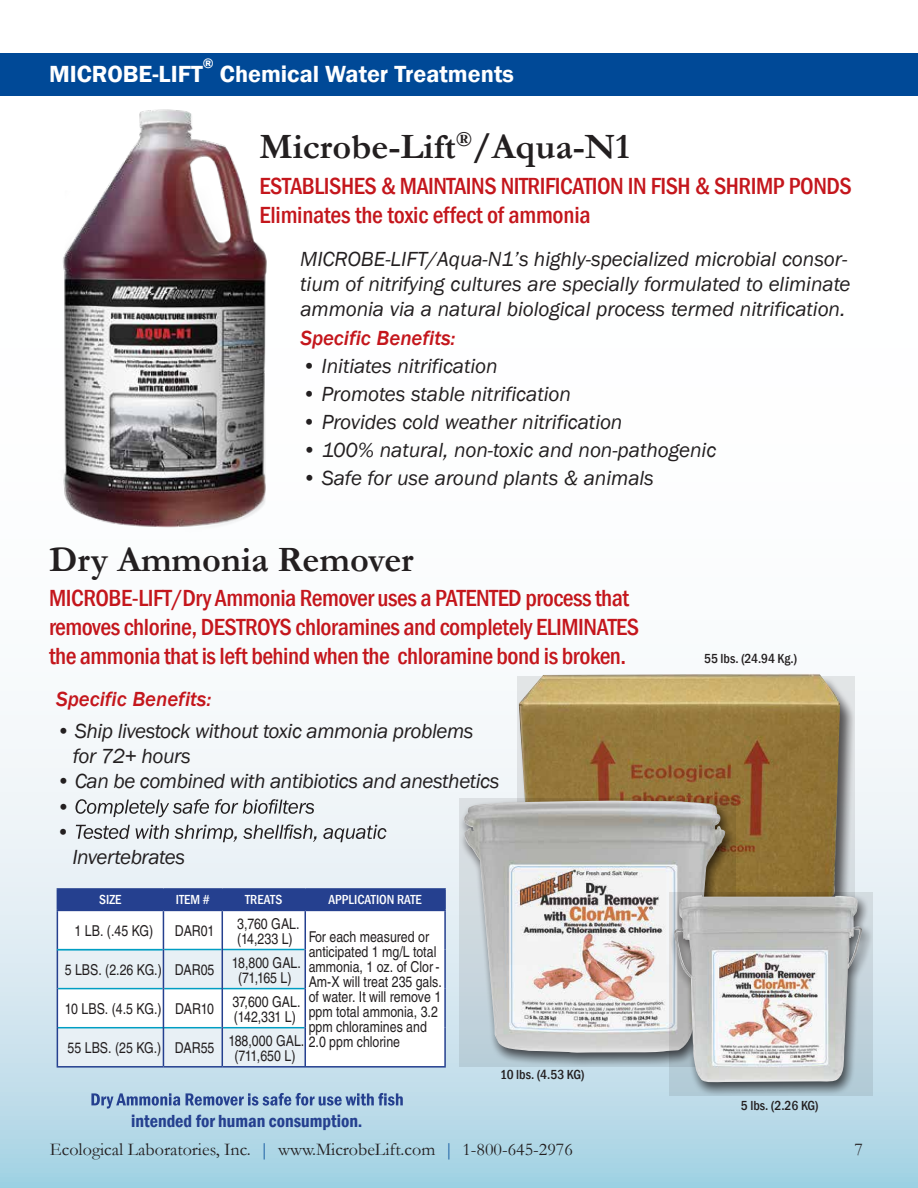
<style>
.page{position:relative;width:918px;height:1188px;background:#fff}
.page>*{position:absolute;margin:0;border:0;box-sizing:border-box;transform-origin:0 0}
.t1{font:700 36px "Garamond";color:#231f20}
.t2{font:500 condensed 24px/28.8px "Franklin Gothic";letter-spacing:-.02em;color:#c4161c}
.t3{font:600 24px "Franklin Gothic";color:#fff}
.t4{font:italic 21px/25.3px "Franklin Gothic";letter-spacing:-.005em;color:#231f20}
.t5{font:italic 500 21px "Franklin Gothic";letter-spacing:-.005em;color:#c4161c}
.t6{font:18px "Garamond";color:#231f20}
.t7{font:600 condensed 18px "Franklin Gothic";color:#25408f}
.t8{font:15px/15px "Nimbus San Con L";color:#231f20;text-align:center}
.t9{font:600 13.95px "Franklin Gothic";color:#fff}
.t10{font:500 condensed 13.5px "Franklin Gothic";color:#231f20}
.t11{font:500 condensed 13.5px "Franklin Gothic";color:#fff}
.s1{color:#004997}
</style>
<div class="page">
<svg style="left:0;top:676px;width:918px;height:511px"></svg>
<div style="left:0;top:53px;width:918px;height:43px;background:#004997"></div>
<svg style="left:58px;top:911px;width:386px;height:155px"></svg>
<svg style="left:58px;top:950px;width:247px;height:116px"></svg>
<hr style="left:164px;top:949px;width:58px;height:1px;background:#009ec3">
<hr style="left:223px;top:949px;width:82px;height:1px;background:#009ec3">
<hr style="left:58px;top:988px;width:105px;height:1px;background:#009ec3">
<hr style="left:164px;top:988px;width:141px;height:1px;background:#009ec3">
<hr style="left:57px;top:1027px;width:165px;height:1px;background:#009ec3">
<hr style="left:223px;top:1027px;width:82px;height:1px;background:#009ec3">
<hr style="left:57px;top:910px;width:106px;height:1px;background:#25408f">
<hr style="left:163px;top:910px;width:59px;height:1px;background:#25408f">
<hr style="left:222px;top:910px;width:83px;height:1px;background:#25408f">
<hr style="left:305px;top:910px;width:141px;height:1px;background:#25408f">
<hr style="left:57px;top:888px;width:106px;height:2px;background:#25408f">
<hr style="left:163px;top:888px;width:59px;height:2px;background:#25408f">
<hr style="left:222px;top:888px;width:83px;height:2px;background:#25408f">
<hr style="left:305px;top:888px;width:141px;height:2px;background:#25408f">
<div style="left:57px;top:889px;width:387px;height:21px;background:#25408f"></div>
<hr style="left:444px;top:890px;width:2px;height:20px;background:#25408f">
<hr style="left:57px;top:911px;width:1px;height:39px;background:#25408f">
<hr style="left:163px;top:911px;width:1px;height:39px;background:#25408f">
<hr style="left:222px;top:911px;width:1px;height:78px;background:#25408f">
<hr style="left:305px;top:911px;width:1px;height:39px;background:#25408f">
<hr style="left:444px;top:911px;width:2px;height:39px;background:#25408f">
<hr style="left:444px;top:950px;width:2px;height:39px;background:#25408f">
<hr style="left:444px;top:989px;width:2px;height:39px;background:#25408f">
<hr style="left:444px;top:1028px;width:2px;height:38px;background:#25408f">
<hr style="left:57px;top:950px;width:1px;height:39px;background:#25408f">
<hr style="left:163px;top:950px;width:1px;height:39px;background:#25408f">
<hr style="left:305px;top:950px;width:1px;height:39px;background:#25408f">
<hr style="left:57px;top:989px;width:1px;height:39px;background:#25408f">
<hr style="left:163px;top:989px;width:1px;height:39px;background:#25408f">
<hr style="left:222px;top:989px;width:1px;height:39px;background:#25408f">
<hr style="left:305px;top:989px;width:1px;height:39px;background:#25408f">
<hr style="left:57px;top:1028px;width:1px;height:38px;background:#25408f">
<hr style="left:163px;top:1028px;width:1px;height:38px;background:#25408f">
<hr style="left:222px;top:1028px;width:1px;height:38px;background:#25408f">
<hr style="left:305px;top:1028px;width:1px;height:38px;background:#25408f">
<hr style="left:57px;top:1066px;width:106px;height:2px;background:#25408f">
<hr style="left:163px;top:1066px;width:59px;height:2px;background:#25408f">
<hr style="left:222px;top:1066px;width:224px;height:2px;background:#25408f">
<svg style="left:517px;top:677px;width:337px;height:216px;background:#b3b6b9"></svg>
<img style="left:519px;top:673px;width:321px;height:220px">
<svg style="left:459px;top:798px;width:277px;height:268px;background:#908e81"></svg>
<img style="left:459px;top:801px;width:266px;height:252px">
<svg style="left:669px;top:893px;width:204px;height:203px;background:#aab8bd"></svg>
<img style="left:674px;top:895px;width:188px;height:188px">
<svg style="left:91px;top:1093px;width:312px;height:16px;background:#8ba8cb"></svg>
<svg style="left:75px;top:799px;width:239px;height:18px"></svg>
<svg style="left:76px;top:824px;width:311px;height:18px;background:#c0c4c7"></svg>
<hr style="left:57px;top:949px;width:106px;height:2px;background:#009ec3">
<img style="left:63px;top:109px;width:204px;height:419px">
<p class="t9" style="left:203px;top:55px;width:12px">®</p>
<p class="t3" style="left:220px;top:59px;width:296px">Chemical Water Treatments</p>
<p class="t3" style="left:49px;top:59px;width:155px">MICROBE-LIFT</p>
<h1 class="t1" style="left:260px;top:122px;width:372px">Microbe-Lift<sup>®</sup>/Aqua-N1</h1>
<p class="t2" style="left:260px;top:171px;width:594px">ESTABLISHES &amp; MAINTAINS NITRIFICATION IN FISH &amp; SHRIMP PONDS<br>Eliminates the toxic effect of ammonia</p>
<p class="t4" style="left:300px;top:246px;width:552px">MICROBE-LIFT/Aqua-N1’s highly-specialized microbial consor&shy;tium of nitrifying cultures are specially formulated to eliminate ammonia via a natural biological process termed nitrification.</p>
<p class="t5" style="left:300px;top:325px;width:157px">Specific Benefits:</p>
<p class="t4" style="left:302px;top:354px;width:197px">• Initiates nitrification</p>
<p class="t4" style="left:302px;top:382px;width:271px">• Promotes stable nitrification</p>
<p class="t4" style="left:302px;top:410px;width:322px">• Provides cold weather nitrification</p>
<p class="t4" style="left:302px;top:438px;width:416px">• 100% natural, non-toxic and non-pathogenic</p>
<p class="t4" style="left:302px;top:466px;width:353px">• Safe for use around plants &amp; animals</p>
<h1 class="t1" style="left:49px;top:535px;width:366px">Dry Ammonia Remover</h1>
<p class="t2" style="left:49px;top:584px;width:592px">MICROBE-LIFT/Dry Ammonia Remover uses a PATENTED process that removes chlorine, DESTROYS chloramines and completely ELIMINATES the ammonia that is left behind when the chloramine bond is broken.</p>
<p class="t5" style="left:56px;top:686px;width:157px">Specific Benefits:</p>
<p class="t4" style="left:73px;top:719px;width:402px;text-indent:-17px">• Ship livestock without toxic ammonia problems for 72+ hours</p>
<p class="t4" style="left:56px;top:769px;width:445px">• Can be combined with antibiotics and anesthetics</p>
<p class="t4" style="left:56px;top:794px;width:16px">•</p>
<p class="t4" style="left:56px;top:819px;width:16px">•</p>
<p class="t4" style="left:72px;top:845px;width:114px">Invertebrates</p>
<p class="t11" style="left:99px;top:891px;width:24px">SIZE</p>
<p class="t11" style="left:176px;top:891px;width:35px">ITEM #</p>
<p class="t11" style="left:245px;top:891px;width:39px">TREATS</p>
<p class="t11" style="left:328px;top:891px;width:95px">APPLICATION RATE</p>
<p class="t8" style="left:75px;top:923px;width:80px">1 LB. (.45 KG)</p>
<p class="t8" style="left:175px;top:923px;width:41px">DAR01</p>
<p class="t8" style="left:237px;top:915px;width:64px">3,760 GAL.</p>
<p class="t8" style="left:237px;top:929px;width:194px">(14,233 L) For each measured or</p>
<p class="t8" style="left:309px;top:944px;width:129px">anticipated 1 mg/L total</p>
<p class="t8" style="left:309px;top:959px;width:132px">ammonia, 1 oz. of Clor -</p>
<p class="t8" style="left:309px;top:974px;width:135px">Am-X will treat 235 gals.</p>
<p class="t8" style="left:309px;top:989px;width:134px">of water. It will remove 1</p>
<p class="t8" style="left:309px;top:1004px;width:131px">ppm total ammonia, 3.2</p>
<p class="t8" style="left:309px;top:1019px;width:120px">ppm chloramines and</p>
<p class="t8" style="left:229px;top:1034px;width:173px">188,000 GAL. 2.0 ppm chlorine</p>
<p class="t8" style="left:65px;top:962px;width:151px">5 LBS. (2.26 KG.) DAR05</p>
<p class="t8" style="left:232px;top:954px;width:70px">18,800 GAL. (71,165 L)</p>
<p class="t8" style="left:65px;top:1001px;width:151px">10 LBS. (4.5 KG.) DAR10</p>
<p class="t8" style="left:232px;top:993px;width:70px;text-align:left">37,600 GAL. (142,331 L)</p>
<p class="t8" style="left:68px;top:1040px;width:148px">55 LBS. (25 KG.) DAR55</p>
<p class="t8" style="left:234px;top:1047px;width:63px">(711,650 L)</p>
<p class="t7" style="left:131px;top:1109px;width:233px">intended for human consumption.</p>
<p class="t10" style="left:500px;top:1066px;width:86px">10 lbs. (4.53 KG)</p>
<p class="t10" style="left:704px;top:649px;width:95px">55 lbs. (24.94 Kg.)</p>
<p class="t10" style="left:741px;top:1097px;width:79px">5 lbs. (2.26 KG)</p>
<p class="t6" style="left:50px;top:1137px;width:524px">Ecological Laboratories, Inc. <span class="s1">|</span> www.MicrobeLift.com <span class="s1">|</span> 1-800-645-2976</p>
<p class="t6" style="left:855px;top:1137px;width:10px">7</p>
</div>
